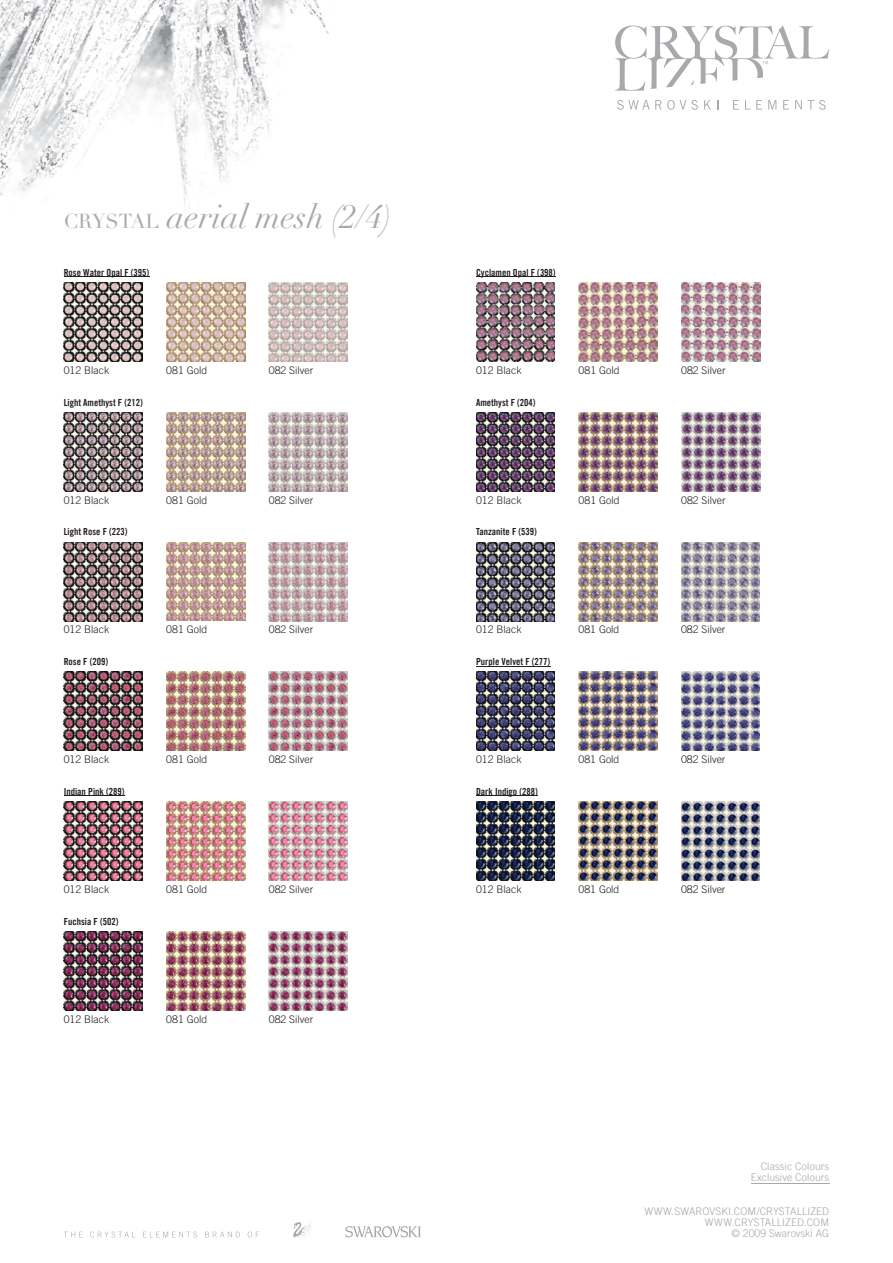
<style>
.page{position:relative;width:893px;height:1263px;background:#fff}
.page>*{position:absolute;margin:0;border:0;box-sizing:border-box;transform-origin:0 0}
.t1{font:italic 33px "Didot LH";color:#a8a9ad}
.t2{font:300 10.5px "Trade Gothic LT Com";color:#231f20}
.t3{font:300 10.5px/11.2px "Trade Gothic LT Com";letter-spacing:.005em;color:#a8a9ad;text-align:right}
.t4{font:9.75px "Trade Gothic LT Com Bd Cn 20";color:#231f20}
.s1{font-style:normal;font-size:19.95px}
</style>
<div class="page">
<hr style="left:751px;top:1183px;width:78px;height:1px;background:#a8a9ad">
<svg style="left:345px;top:1226px;width:76px;height:11px"></svg>
<svg style="left:293px;top:1222px;width:18px;height:15px"></svg>
<svg style="left:65px;top:1232px;width:17px;height:5px"></svg>
<svg style="left:90px;top:1231px;width:43px;height:6px"></svg>
<svg style="left:143px;top:1231px;width:54px;height:6px"></svg>
<svg style="left:205px;top:1232px;width:35px;height:5px"></svg>
<svg style="left:248px;top:1231px;width:11px;height:6px"></svg>
<img style="left:0;top:0;width:783px;height:208px">
<svg style="left:617px;top:100px;width:81px;height:10px"></svg>
<svg style="left:704px;top:100px;width:7px;height:10px"></svg>
<svg style="left:733px;top:100px;width:6px;height:10px"></svg>
<svg style="left:745px;top:100px;width:17px;height:10px"></svg>
<svg style="left:768px;top:100px;width:8px;height:10px"></svg>
<svg style="left:783px;top:100px;width:6px;height:10px"></svg>
<svg style="left:795px;top:100px;width:31px;height:10px"></svg>
<svg style="left:615px;top:26px;width:214px;height:65px"></svg>
<img style="left:64px;top:801px;width:79px;height:79px">
<img style="left:166px;top:801px;width:79px;height:79px">
<img style="left:269px;top:801px;width:79px;height:79px">
<hr style="left:64px;top:795px;width:60px;height:1px;background:#231f20">
<img style="left:64px;top:542px;width:79px;height:79px">
<img style="left:167px;top:542px;width:78px;height:79px">
<img style="left:269px;top:542px;width:79px;height:79px">
<img style="left:64px;top:672px;width:79px;height:79px">
<img style="left:166px;top:672px;width:79px;height:79px">
<img style="left:269px;top:672px;width:79px;height:79px">
<img style="left:64px;top:283px;width:79px;height:79px">
<svg style="left:166px;top:283px;width:79px;height:79px"></svg>
<img style="left:167px;top:283px;width:78px;height:78px">
<img style="left:269px;top:283px;width:79px;height:79px">
<hr style="left:64px;top:277px;width:85px;height:1px;background:#231f20">
<img style="left:476px;top:283px;width:79px;height:79px">
<img style="left:579px;top:283px;width:78px;height:78px">
<img style="left:681px;top:283px;width:79px;height:79px">
<hr style="left:476px;top:277px;width:80px;height:1px;background:#231f20">
<img style="left:64px;top:412px;width:79px;height:79px">
<svg style="left:166px;top:412px;width:79px;height:79px"></svg>
<img style="left:167px;top:413px;width:78px;height:78px">
<img style="left:269px;top:412px;width:79px;height:79px">
<img style="left:476px;top:412px;width:79px;height:79px">
<img style="left:579px;top:413px;width:78px;height:78px">
<img style="left:681px;top:412px;width:79px;height:79px">
<img style="left:64px;top:931px;width:79px;height:79px">
<img style="left:166px;top:931px;width:79px;height:79px">
<img style="left:269px;top:931px;width:79px;height:79px">
<img style="left:476px;top:542px;width:79px;height:79px">
<img style="left:579px;top:542px;width:78px;height:79px">
<img style="left:681px;top:542px;width:79px;height:79px">
<img style="left:476px;top:672px;width:79px;height:79px">
<img style="left:579px;top:672px;width:78px;height:79px">
<img style="left:681px;top:672px;width:79px;height:79px">
<hr style="left:476px;top:666px;width:74px;height:1px;background:#231f20">
<img style="left:476px;top:801px;width:79px;height:79px">
<img style="left:579px;top:802px;width:78px;height:78px">
<img style="left:681px;top:801px;width:79px;height:79px">
<hr style="left:476px;top:795px;width:62px;height:1px;background:#231f20">
<h1 class="t1" style="left:64px;top:197px;width:329px"><span class="s1">CRYSTAL</span> aerial mesh (2/4)</h1>
<p class="t4" style="left:64px;top:267px;width:87px">Rose Water Opal F (395)</p>
<p class="t4" style="left:476px;top:267px;width:81px">Cyclamen Opal F (398)</p>
<p class="t2" style="left:64px;top:364px;width:47px">012 Black</p>
<p class="t2" style="left:166px;top:364px;width:42px">081 Gold</p>
<p class="t2" style="left:269px;top:364px;width:46px">082 Silver</p>
<p class="t2" style="left:476px;top:364px;width:47px">012 Black</p>
<p class="t2" style="left:579px;top:364px;width:42px">081 Gold</p>
<p class="t2" style="left:681px;top:364px;width:46px">082 Silver</p>
<p class="t4" style="left:64px;top:396px;width:81px">Light Amethyst F (212)</p>
<p class="t4" style="left:476px;top:396px;width:61px">Amethyst F (204)</p>
<p class="t2" style="left:64px;top:494px;width:47px">012 Black</p>
<p class="t2" style="left:166px;top:494px;width:42px">081 Gold</p>
<p class="t2" style="left:269px;top:494px;width:46px">082 Silver</p>
<p class="t2" style="left:476px;top:494px;width:47px">012 Black</p>
<p class="t2" style="left:579px;top:494px;width:42px">081 Gold</p>
<p class="t2" style="left:681px;top:494px;width:46px">082 Silver</p>
<p class="t4" style="left:64px;top:526px;width:65px">Light Rose F (223)</p>
<p class="t4" style="left:476px;top:526px;width:62px">Tanzanite F (539)</p>
<p class="t2" style="left:64px;top:623px;width:47px">012 Black</p>
<p class="t2" style="left:166px;top:623px;width:42px">081 Gold</p>
<p class="t2" style="left:269px;top:623px;width:46px">082 Silver</p>
<p class="t2" style="left:476px;top:623px;width:47px">012 Black</p>
<p class="t2" style="left:579px;top:623px;width:42px">081 Gold</p>
<p class="t2" style="left:681px;top:623px;width:46px">082 Silver</p>
<p class="t4" style="left:64px;top:656px;width:46px">Rose F (209)</p>
<p class="t4" style="left:476px;top:656px;width:76px">Purple Velvet F (277)</p>
<p class="t2" style="left:64px;top:753px;width:47px">012 Black</p>
<p class="t2" style="left:166px;top:753px;width:42px">081 Gold</p>
<p class="t2" style="left:269px;top:753px;width:46px">082 Silver</p>
<p class="t2" style="left:476px;top:753px;width:47px">012 Black</p>
<p class="t2" style="left:579px;top:753px;width:42px">081 Gold</p>
<p class="t2" style="left:681px;top:753px;width:46px">082 Silver</p>
<p class="t4" style="left:64px;top:785px;width:62px">Indian Pink (289)</p>
<p class="t4" style="left:476px;top:785px;width:63px">Dark Indigo (288)</p>
<p class="t2" style="left:64px;top:883px;width:47px">012 Black</p>
<p class="t2" style="left:166px;top:883px;width:42px">081 Gold</p>
<p class="t2" style="left:269px;top:883px;width:46px">082 Silver</p>
<p class="t2" style="left:476px;top:883px;width:47px">012 Black</p>
<p class="t2" style="left:579px;top:883px;width:42px">081 Gold</p>
<p class="t2" style="left:681px;top:883px;width:46px">082 Silver</p>
<p class="t4" style="left:64px;top:915px;width:56px">Fuchsia F (502)</p>
<p class="t2" style="left:64px;top:1012px;width:47px">012 Black</p>
<p class="t2" style="left:166px;top:1012px;width:42px">081 Gold</p>
<p class="t2" style="left:269px;top:1012px;width:46px">082 Silver</p>
<p class="t3" style="left:751px;top:1160px;width:80px">Classic Colours<br>Exclusive Colours</p>
<p class="t3" style="left:644px;top:1205px;width:186px">WWW.SWAROVSKI.COM/CRYSTALLIZED<br>WWW.CRYSTALLIZED.COM<br>© 2009 Swarovski AG</p>
</div>
